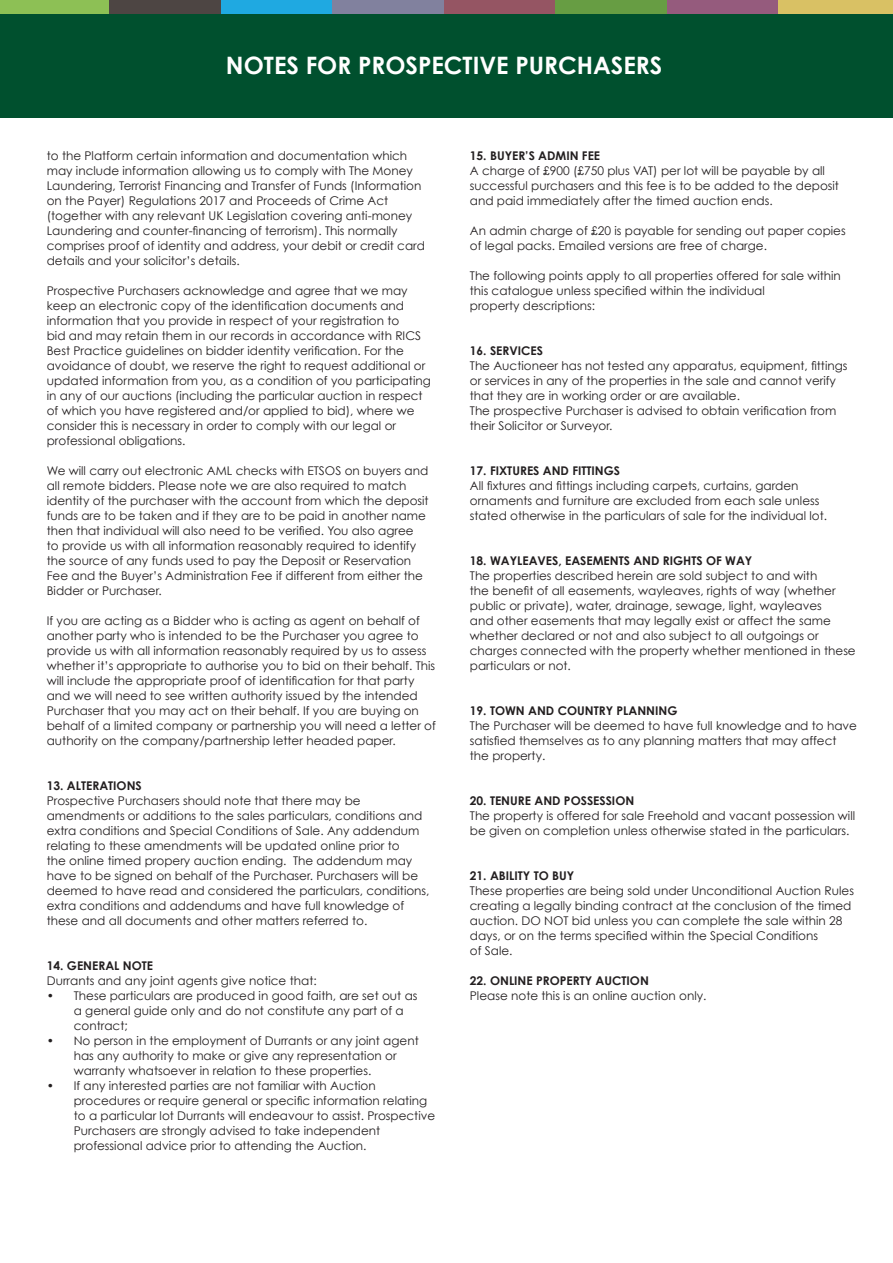
<style>
.page{position:relative;width:893px;height:1263px;background:#fff}
.page>*{position:absolute;margin:0;border:0;box-sizing:border-box;transform-origin:0 0}
.t1{font:700 24px "Century Gothic";color:#fff}
.t2{font:12px/15px "Century Gothic";color:#231f20}
.t3{font:700 12px "Century Gothic";color:#231f20}
</style>
<div class="page">
<div style="left:0;top:0;width:893px;height:117px;background:#00502e"></div>
<div style="left:0;top:0;width:110px;height:13px;background:#8dc055"></div>
<div style="left:110px;top:0;width:111px;height:13px;background:#4d4543"></div>
<div style="left:221px;top:0;width:112px;height:13px;background:#1fa9e1"></div>
<div style="left:333px;top:0;width:111px;height:13px;background:#81819e"></div>
<div style="left:444px;top:0;width:112px;height:13px;background:#955563"></div>
<div style="left:667px;top:0;width:112px;height:13px;background:#955b7d"></div>
<div style="left:779px;top:0;width:114px;height:13px;background:#d9c164"></div>
<div style="left:556px;top:0;width:111px;height:13px;background:#679d43"></div>
<p class="t1" style="left:226px;top:51px;width:438px">NOTES FOR PROSPECTIVE PURCHASERS</p>
<p class="t2" style="left:47px;top:148px;width:380px">to the Platform certain information and documentation which may include information allowing us to comply with The Money Laundering, Terrorist Financing and Transfer of Funds (Information on the Payer) Regulations 2017 and Proceeds of Crime Act (together with any relevant UK Legislation covering anti-money Laundering and counter-financing of terrorism). This normally comprises proof of identity and address, your debit or credit card details and your solicitor’s details.</p>
<p class="t2" style="left:47px;top:283px;width:385px">Prospective Purchasers acknowledge and agree that we may keep an electronic copy of the identification documents and information that you provide in respect of your registration to<br>bid and may retain them in our records in accordance with RICS Best Practice guidelines on bidder identity verification. For the avoidance of doubt, we reserve the right to request additional or updated information from you, as a condition of you participating in any of our auctions (including the particular auction in respect of which you have registered and/or applied to bid), where we consider this is necessary in order to comply with our legal or professional obligations.</p>
<p class="t2" style="left:47px;top:463px;width:383px">We will carry out electronic AML checks with ETSOS on buyers and all remote bidders. Please note we are also required to match identity of the purchaser with the account from which the deposit funds are to be taken and if they are to be paid in another name then that individual will also need to be verified. You also agree<br>to provide us with all information reasonably required to identify the source of any funds used to pay the Deposit or Reservation Fee and the Buyer’s Administration Fee if different from either the Bidder or Purchaser.</p>
<p class="t2" style="left:47px;top:613px;width:391px">If you are acting as a Bidder who is acting as agent on behalf of another party who is intended to be the Purchaser you agree to provide us with all information reasonably required by us to assess whether it’s appropriate to authorise you to bid on their behalf. This will include the appropriate proof of identification for that party and we will need to see written authority issued by the intended Purchaser that you may act on their behalf. If you are buying on behalf of a limited company or partnership you will need a letter of authority on the company/partnership letter headed paper.</p>
<p class="t3" style="left:47px;top:778px;width:97px">13. ALTERATIONS</p>
<p class="t2" style="left:47px;top:793px;width:384px">Prospective Purchasers should note that there may be amendments or additions to the sales particulars, conditions and extra conditions and Special Conditions of Sale. Any addendum relating to these amendments will be updated online prior to<br>the online timed propery auction ending. The addendum may have to be signed on behalf of the Purchaser. Purchasers will be deemed to have read and considered the particulars, conditions, extra conditions and addendums and have full knowledge of these and all documents and other matters referred to.</p>
<p class="t3" style="left:47px;top:958px;width:108px">14. GENERAL NOTE</p>
<p class="t2" style="left:47px;top:973px;width:271px">Durrants and any joint agents give notice that:</p>
<p class="t2" style="left:74px;top:988px;width:345px;text-indent:-27px">• These particulars are produced in good faith, are set out as a general guide only and do not constitute any part of a contract;</p>
<p class="t2" style="left:74px;top:1033px;width:346px;text-indent:-27px">• No person in the employment of Durrants or any joint agent has any authority to make or give any representation or warranty whatsoever in relation to these properties.</p>
<p class="t2" style="left:74px;top:1078px;width:363px;text-indent:-27px">• If any interested parties are not familiar with Auction procedures or require general or specific information relating to a particular lot Durrants will endeavour to assist. Prospective Purchasers are strongly advised to take independent professional advice prior to attending the Auction.</p>
<p class="t3" style="left:470px;top:148px;width:132px">15. BUYER’S ADMIN FEE</p>
<p class="t2" style="left:470px;top:163px;width:371px">A charge of £900 (£750 plus VAT) per lot will be payable by all successful purchasers and this fee is to be added to the deposit and paid immediately after the timed auction ends.</p>
<p class="t2" style="left:470px;top:223px;width:377px">An admin charge of £20 is payable for sending out paper copies of legal packs. Emailed versions are free of charge.</p>
<p class="t2" style="left:470px;top:268px;width:373px">The following points apply to all properties offered for sale within this catalogue unless specified within the individual<br>property descriptions:</p>
<p class="t3" style="left:470px;top:343px;width:75px">16. SERVICES</p>
<p class="t2" style="left:470px;top:358px;width:379px">The Auctioneer has not tested any apparatus, equipment, fittings or services in any of the properties in the sale and cannot verify that they are in working order or are available.</p>
<p class="t2" style="left:470px;top:403px;width:368px">The prospective Purchaser is advised to obtain verification from their Solicitor or Surveyor.</p>
<p class="t3" style="left:470px;top:463px;width:152px">17. FIXTURES AND FITTINGS</p>
<p class="t2" style="left:470px;top:478px;width:359px">All fixtures and fittings including carpets, curtains, garden ornaments and furniture are excluded from each sale unless stated otherwise in the particulars of sale for the individual lot.</p>
<p class="t3" style="left:470px;top:553px;width:284px">18. WAYLEAVES, EASEMENTS AND RIGHTS OF WAY</p>
<p class="t2" style="left:470px;top:568px;width:387px">The properties described herein are sold subject to and with<br>the benefit of all easements, wayleaves, rights of way (whether public or private), water, drainage, sewage, light, wayleaves<br>and other easements that may legally exist or affect the same whether declared or not and also subject to all outgoings or charges connected with the property whether mentioned in these particulars or not.</p>
<p class="t3" style="left:470px;top:703px;width:209px">19. TOWN AND COUNTRY PLANNING</p>
<p class="t2" style="left:470px;top:718px;width:389px">The Purchaser will be deemed to have full knowledge and to have satisfied themselves as to any planning matters that may affect</p>
<p class="t2" style="left:470px;top:748px;width:77px">the property.</p>
<p class="t3" style="left:470px;top:793px;width:166px">20. TENURE AND POSSESSION</p>
<p class="t2" style="left:470px;top:808px;width:387px">The property is offered for sale Freehold and vacant possession will be given on completion unless otherwise stated in the particulars.</p>
<p class="t3" style="left:470px;top:868px;width:106px">21. ABILITY TO BUY</p>
<p class="t2" style="left:470px;top:883px;width:386px">These properties are being sold under Unconditional Auction Rules creating a legally binding contract at the conclusion of the timed auction. DO NOT bid unless you can complete the sale within 28 days, or on the terms specified within the Special Conditions</p>
<p class="t2" style="left:470px;top:943px;width:44px">of Sale.</p>
<p class="t3" style="left:470px;top:973px;width:181px">22. ONLINE PROPERTY AUCTION</p>
<p class="t2" style="left:470px;top:988px;width:238px">Please note this is an online auction only.</p>
</div>
